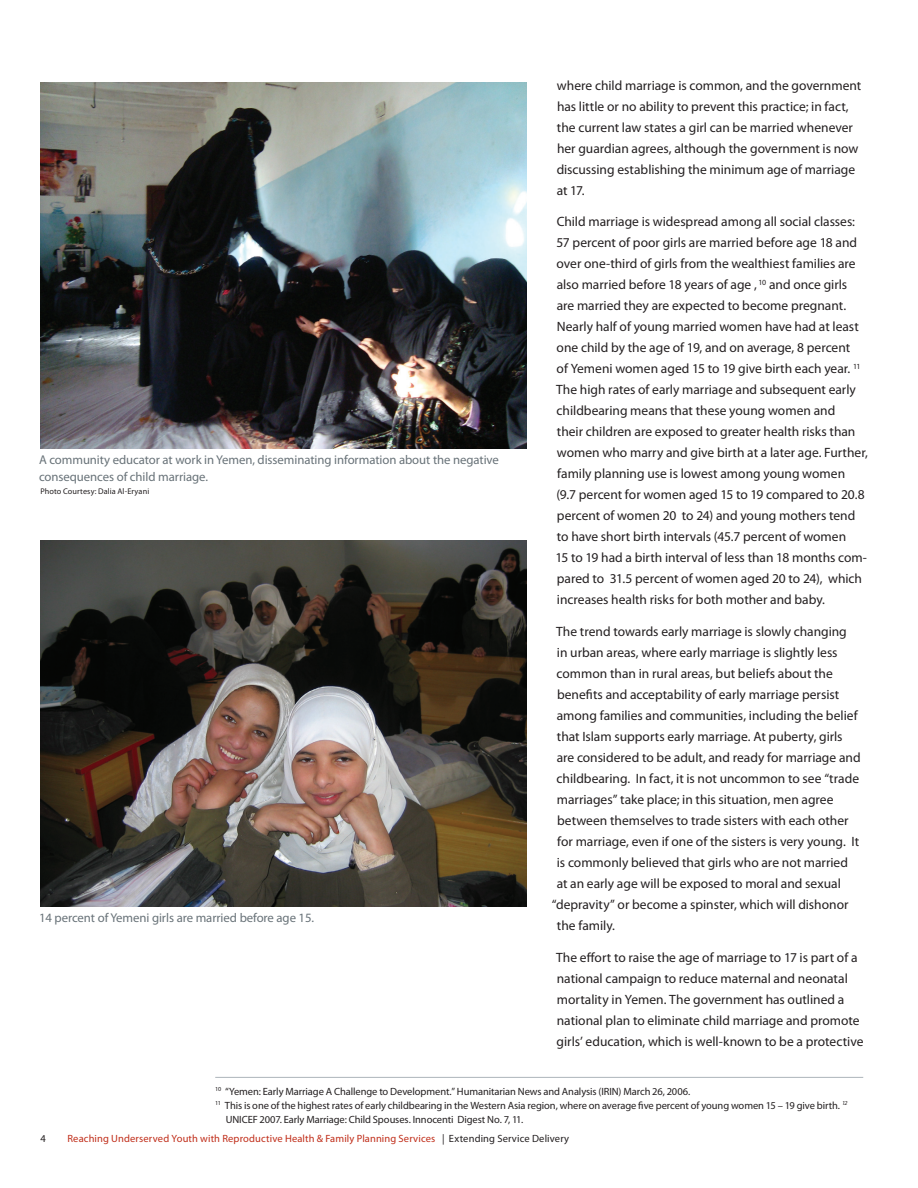
<style>
.page{position:relative;width:918px;height:1188px;background:#fff}
.page>*{position:absolute;margin:0;border:0;box-sizing:border-box;transform-origin:0 0}
.t1{font:13.5px/21px "Myriad Pro";color:#231f20}
.t2{font:12.75px/16.5px "Myriad Pro";letter-spacing:-.005em;color:#687278}
.t3{font:10.5px "Myriad Pro";letter-spacing:-.005em;color:#231f20}
.t4{font:10.5px "Myriad Pro";letter-spacing:.015em;color:#c02d19}
.t5{font:8.25px "Myriad Pro";letter-spacing:.01em;color:#231f20}
.s1{color:#231f20}
</style>
<div class="page">
<hr style="left:215px;top:1077px;width:648px;height:1px;background:#acb4ba">
<img style="left:40px;top:83px;width:486px;height:365px">
<img style="left:40px;top:541px;width:486px;height:365px">
<p class="t1" style="left:557px;top:75px;width:306px">where child marriage is common, and the government has little or no ability to prevent this practice; in fact, the current law states a girl can be married whenever her guardian agrees, although the government is now discussing establishing the minimum age of marriage at 17.</p>
<p class="t1" style="left:555px;top:211px;width:314px">Child marriage is widespread among all social classes:<br>57 percent of poor girls are married before age 18 and over one-third of girls from the wealthiest families are also married before 18 years of age , <sup>10</sup> and once girls<br>are married they are expected to become pregnant.<br>Nearly half of young married women have had at least one child by the age of 19, and on average, 8 percent<br>of Yemeni women aged 15 to 19 give birth each year. <sup>11<br></sup>The high rates of early marriage and subsequent early childbearing means that these young women and<br>their children are exposed to greater health risks than women who marry and give birth at a later age. Further, family planning use is lowest among young women<br>(9.7 percent for women aged 15 to 19 compared to 20.8 percent of women 20 to 24) and young mothers tend to have short birth intervals (45.7 percent of women<br>15 to 19 had a birth interval of less than 18 months com&shy;pared to 31.5 percent of women aged 20 to 24), which increases health risks for both mother and baby.</p>
<p class="t1" style="left:556px;top:621px;width:292px">The trend towards early marriage is slowly changing</p>
<p class="t1" style="left:557px;top:642px;width:282px">in urban areas, where early marriage is slightly less</p>
<p class="t1" style="left:557px;top:663px;width:278px">common than in rural areas, but beliefs about the</p>
<p class="t1" style="left:557px;top:684px;width:284px">benefits and acceptability of early marriage persist</p>
<p class="t1" style="left:557px;top:705px;width:302px">among families and communities, including the belief</p>
<p class="t1" style="left:557px;top:726px;width:287px">that Islam supports early marriage. At puberty, girls</p>
<p class="t1" style="left:557px;top:747px;width:305px">are considered to be adult, and ready for marriage and</p>
<p class="t1" style="left:557px;top:768px;width:304px">childbearing. In fact, it is not uncommon to see “trade</p>
<p class="t1" style="left:557px;top:789px;width:278px">marriages” take place; in this situation, men agree</p>
<p class="t1" style="left:557px;top:810px;width:293px">between themselves to trade sisters with each other</p>
<p class="t1" style="left:557px;top:831px;width:304px">for marriage, even if one of the sisters is very young. It</p>
<p class="t1" style="left:557px;top:852px;width:293px">is commonly believed that girls who are not married</p>
<p class="t1" style="left:557px;top:873px;width:286px">at an early age will be exposed to moral and sexual</p>
<p class="t1" style="left:552px;top:894px;width:298px">“depravity” or become a spinster, which will dishonor</p>
<p class="t1" style="left:557px;top:915px;width:60px">the family.</p>
<p class="t1" style="left:556px;top:946px;width:309px">The effort to raise the age of marriage to 17 is part of a national campaign to reduce maternal and neonatal mortality in Yemen. The government has outlined a national plan to eliminate child marriage and promote girls’ education, which is well-known to be a protective</p>
<p class="t3" style="left:215px;top:1085px;width:477px"><sup>10</sup> “Yemen: Early Marriage A Challenge to Development.” Humanitarian News and Analysis (IRIN) March 26, 2006.</p>
<p class="t3" style="left:215px;top:1099px;width:634px"><sup>11</sup> This is one of the highest rates of early childbearing in the Western Asia region, where on average five percent of young women 15 – 19 give birth. <sup>12</sup></p>
<p class="t3" style="left:226px;top:1113px;width:299px">UNICEF 2007. Early Marriage: Child Spouses. Innocenti Digest No. 7, 11.</p>
<p class="t2" style="left:39px;top:451px;width:461px">A community educator at work in Yemen, disseminating information about the negative consequences of child marriage.</p>
<p class="t5" style="left:40px;top:486px;width:110px">Photo Courtesy: Dalia Al-Eryani</p>
<p class="t2" style="left:39px;top:909px;width:277px">14 percent of Yemeni girls are married before age 15.</p>
<p class="t3" style="left:40px;top:1132px;width:7px">4</p>
<p class="t4" style="left:67px;top:1132px;width:503px">Reaching Underserved Youth with Reproductive Health &amp; Family Planning Services <span class="s1">| Extending Service Delivery</span></p>
</div>
